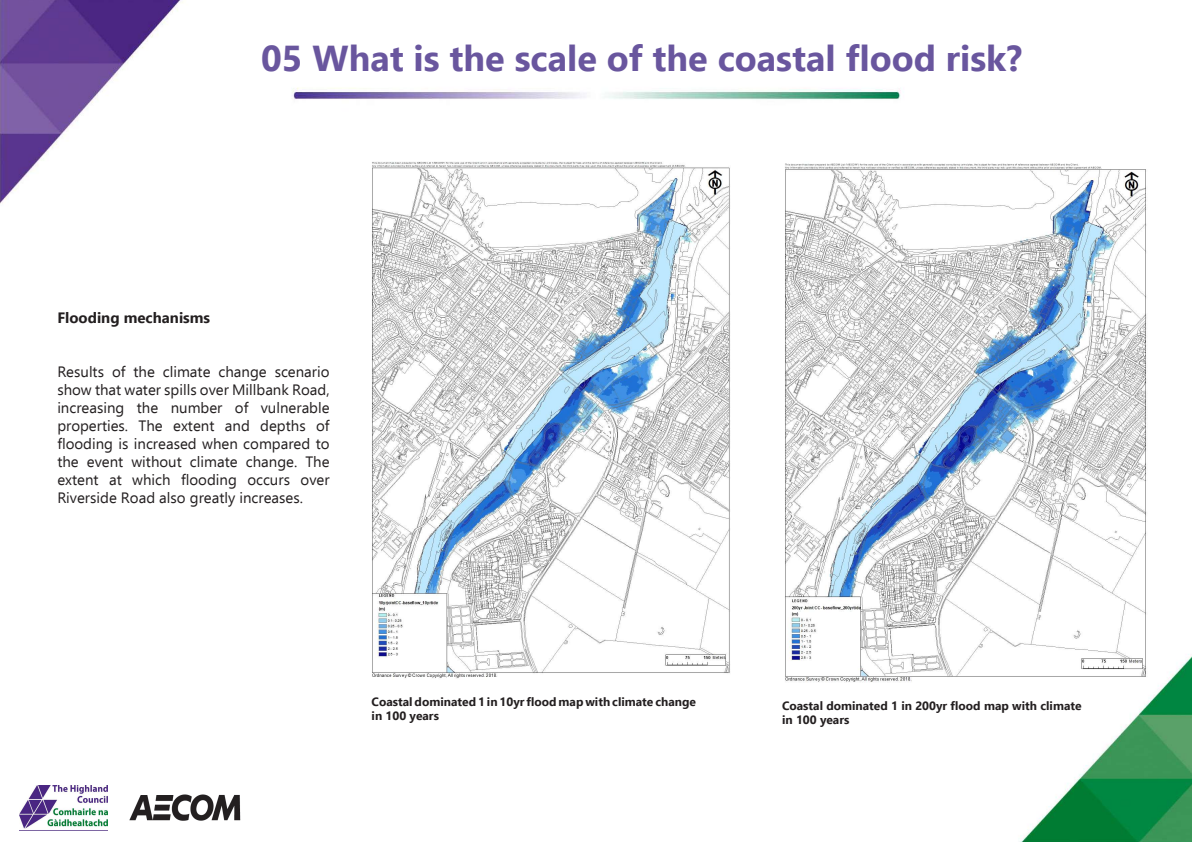
<style>
.page{position:relative;width:1192px;height:842px;background:#fff}
.page>*{position:absolute;margin:0;border:0;box-sizing:border-box;transform-origin:0 0}
.t1{font:700 36px "Ebrima";color:#69569e}
.t2{font:15px/18px "Ebrima";color:#231f20;text-align:justify}
.t3{font:700 15px "Ebrima";color:#231f20}
.t4{font:700 12px/14.4px "Ebrima";color:#231f20}
</style>
<div class="page">
<img style="left:1019px;top:654px;width:173px;height:188px">
<img style="left:0;top:0;width:183px;height:204px">
<img style="left:292px;top:87px;width:609px;height:13px">
<img style="left:129px;top:794px;width:111px;height:27px">
<img style="left:785px;top:163px;width:363px;height:521px">
<img style="left:372px;top:161px;width:358px;height:518px">
<img style="left:20px;top:785px;width:88px;height:44px">
<h1 class="t1" style="left:261px;top:32px;width:763px">05 What is the scale of the coastal flood risk?</h1>
<p class="t3" style="left:57px;top:306px;width:154px">Flooding mechanisms</p>
<p class="t2" style="left:57px;top:362px;width:274px">Results of the climate change scenario show that water spills over Millbank Road, increasing the number of vulnerable properties. The extent and depths of flooding is increased when compared to the event without climate change. The extent at which flooding occurs over Riverside Road also greatly increases.</p>
<p class="t4" style="left:372px;top:694px;width:326px">Coastal dominated 1 in 10yr flood map with climate change in 100 years</p>
<p class="t4" style="left:782px;top:698px;width:301px">Coastal dominated 1 in 200yr flood map with climate in 100 years</p>
</div>
